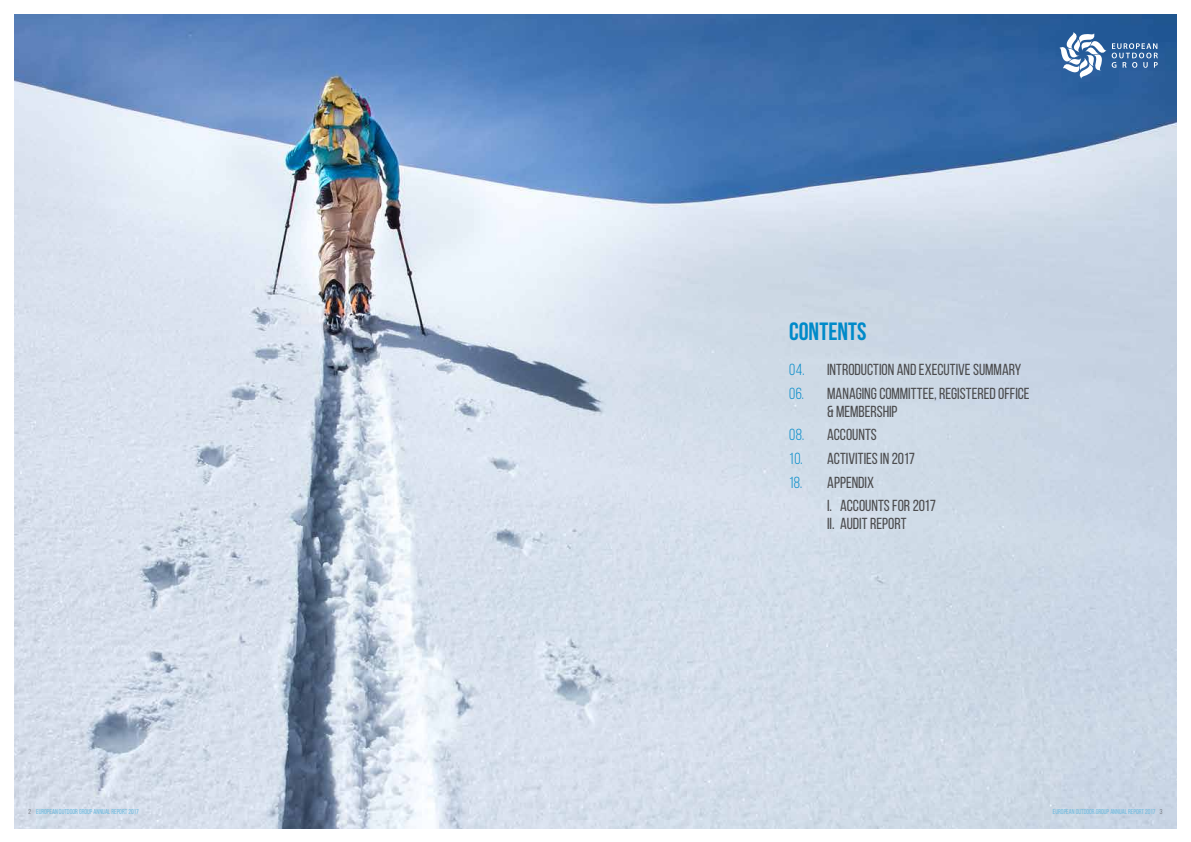
<style>
.page{position:relative;width:1191px;height:842px;background:#fff}
.page>*{position:absolute;margin:0;border:0;box-sizing:border-box;transform-origin:0 0}
.t1{font:700 25px "Bebas Neue";letter-spacing:.005em;color:#008ac9}
.t2{font:16px/18px "Bebas Neue";color:#4b4b4d}
.t3{font:7px "Bebas Neue";color:#6cbadf}
.s1{color:#4b4b4d}
.s2{color:#008ac9}
</style>
<div class="page">
<img style="left:14px;top:14px;width:1162px;height:814px">
<svg style="left:1058px;top:32px;width:99px;height:47px;background:#5a83b2"></svg>
<p class="t3" style="left:28px;top:807px;width:112px"><span class="s1">2</span> EUROPEAN OUTDOOR GROUP ANNUAL REPORT 2017</p>
<h1 class="t1" style="left:789px;top:318px;width:79px">CONTENTS</h1>
<p class="t2" style="left:789px;top:360px;width:234px"><span class="s2">04.</span> INTRODUCTION AND EXECUTIVE SUMMARY</p>
<p class="t2" style="left:827px;top:384px;width:204px;text-indent:-38px"><span class="s2">06.</span> MANAGING COMMITTEE, REGISTERED OFFICE &amp; MEMBERSHIP</p>
<p class="t2" style="left:789px;top:426px;width:89px"><span class="s2">08.</span> ACCOUNTS</p>
<p class="t2" style="left:789px;top:449px;width:127px"><span class="s2">10.</span> ACTIVITIES IN 2017</p>
<p class="t2" style="left:827px;top:470px;width:110px;line-height:23.7px;text-indent:-38px"><span class="s2">18.</span> APPENDIX<br>I. ACCOUNTS FOR 2017</p>
<p class="t2" style="left:827px;top:515px;width:81px">II. AUDIT REPORT</p>
<p class="t3" style="left:1053px;top:807px;width:111px">EUROPEAN OUTDOOR GROUP ANNUAL REPORT 2017 <span class="s1">3</span></p>
</div>
